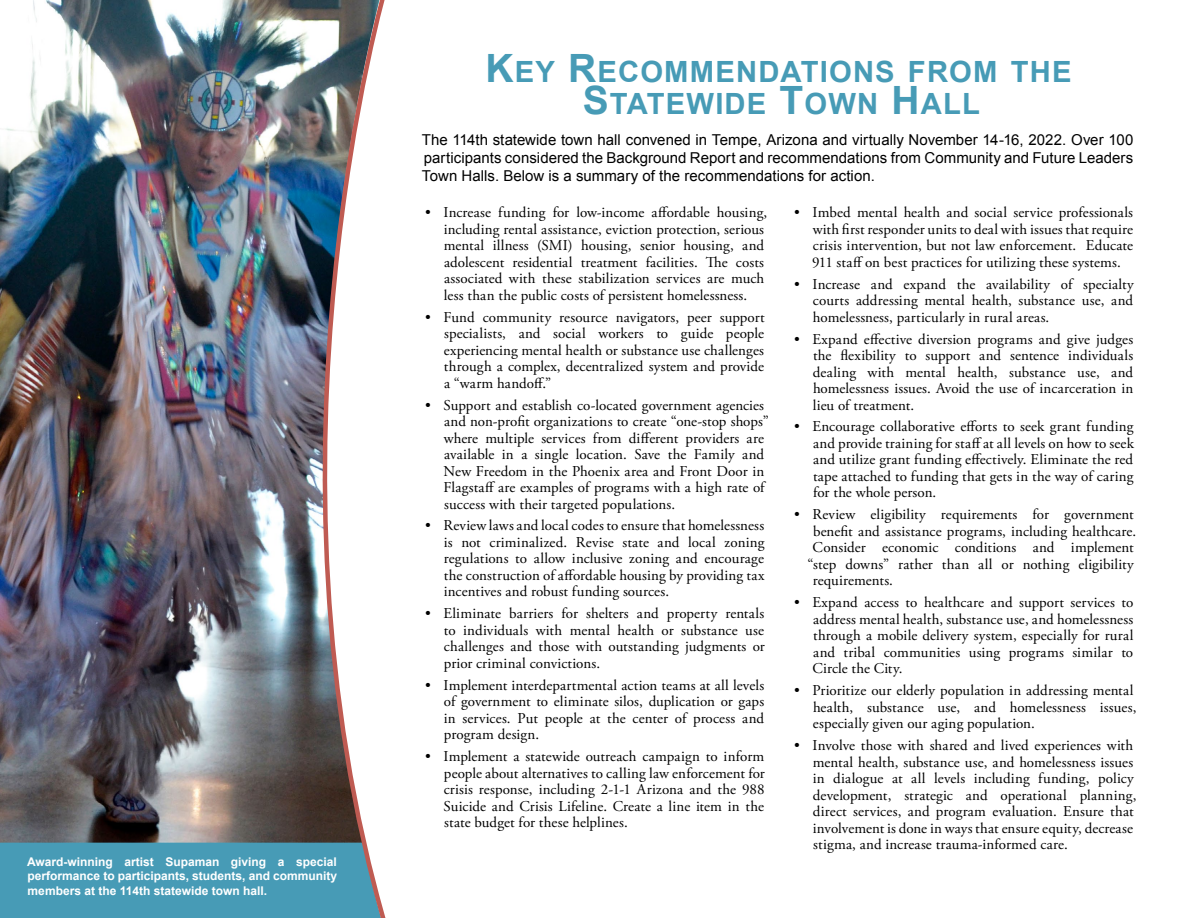
<style>
.page{position:relative;width:1188px;height:918px;background:#fff}
.page>*{position:absolute;margin:0;border:0;box-sizing:border-box;transform-origin:0 0}
.t1{font:700 29.25px/31.5px "Arial";letter-spacing:.04em;color:#479bb6;text-align:center}
.t2{font:15px/16.5px "Adobe Garamond Pro";letter-spacing:.01em;color:#000;text-align:justify}
.t3{font:15px/18px "Arial";letter-spacing:.005em;color:#000;text-align:justify}
.t4{font:700 12px/14.4px "Arial";color:#fff;text-align:justify}
.s1{font-size:39px}
</style>
<div class="page">
<div style="left:0;top:843px;width:248px;height:75px;background:#479bb6"></div>
<img style="left:0;top:0;width:248px;height:843px">
<img style="left:248px;top:0;width:138px;height:918px">
<p class="t4" style="left:27px;top:855px;width:312px">Award-winning artist Supaman giving a special performance to participants, students, and community members at the 114th statewide town hall.</p>
<h1 class="t1" style="left:485px;top:57px;width:588px"><span class="s1">K</span>EY <span class="s1">R</span>ECOMMENDATIONS FROM THE<br><span class="s1">S</span>TATEWIDE <span class="s1">T</span>OWN <span class="s1">H</span>ALL</h1>
<p class="t3" style="left:422px;top:131px;width:713px">The 114th statewide town hall convened in Tempe, Arizona and virtually November 14-16, 2022. Over 100 participants considered the Background Report and recommendations from Community and Future Leaders Town Halls. Below is a summary of the recommendations for action.</p>
<p class="t2" style="left:444px;top:205px;width:325px;text-align:left;text-indent:-19px">• Increase funding for low-income affordable housing, including rental assistance, eviction protection, serious mental illness (SMI) housing, senior housing, and adolescent residential treatment facilities. The costs associated with these stabilization services are much less than the public costs of persistent homelessness.</p>
<p class="t2" style="left:444px;top:309px;width:322px;text-indent:-19px">• Fund community resource navigators, peer support specialists, and social workers to guide people experiencing mental health or substance use challenges through a complex, decentralized system and provide a “warm handoff.”</p>
<p class="t2" style="left:443px;top:397px;width:327px;text-align:left;text-indent:-18px">• Support and establish co-located government agencies and non-profit organizations to create “one-stop shops” where multiple services from different providers are available in a single location. Save the Family and New Freedom in the Phoenix area and Front Door in Flagstaff are examples of programs with a high rate of success with their targeted populations.</p>
<p class="t2" style="left:444px;top:518px;width:322px;text-indent:-18px">• Review laws and local codes to ensure that homelessness is not criminalized. Revise state and local zoning regulations to allow inclusive zoning and encourage the construction of affordable housing by providing tax incentives and robust funding sources.</p>
<p class="t2" style="left:444px;top:606px;width:322px;text-indent:-19px">• Eliminate barriers for shelters and property rentals to individuals with mental health or substance use challenges and those with outstanding judgments or prior criminal convictions.</p>
<p class="t2" style="left:444px;top:677px;width:322px;text-indent:-19px">• Implement interdepartmental action teams at all levels of government to eliminate silos, duplication or gaps in services. Put people at the center of process and program design.</p>
<p class="t2" style="left:444px;top:749px;width:323px;text-indent:-18px">• Implement a statewide outreach campaign to inform people about alternatives to calling law enforcement for crisis response, including 2-1-1 Arizona and the 988<br>Suicide and Crisis Lifeline. Create a line item in the state budget for these helplines.</p>
<p class="t2" style="left:812px;top:205px;width:323px;text-indent:-18px">• Imbed mental health and social service professionals with first responder units to deal with issues that require crisis intervention, but not law enforcement. Educate 911 staff on best practices for utilizing these systems.</p>
<p class="t2" style="left:813px;top:276px;width:322px;text-indent:-19px">• Increase and expand the availability of specialty courts addressing mental health, substance use, and homelessness, particularly in rural areas.</p>
<p class="t2" style="left:813px;top:331px;width:322px;text-indent:-19px">• Expand effective diversion programs and give judges the flexibility to support and sentence individuals dealing with mental health, substance use, and homelessness issues. Avoid the use of incarceration in lieu of treatment.</p>
<p class="t2" style="left:813px;top:419px;width:322px;text-indent:-19px">• Encourage collaborative efforts to seek grant funding and provide training for staff at all levels on how to seek and utilize grant funding effectively. Eliminate the red tape attached to funding that gets in the way of caring for the whole person.</p>
<p class="t2" style="left:794px;top:507px;width:341px">• Review eligibility requirements for government</p>
<p class="t2" style="left:813px;top:523px;width:325px">benefit and assistance programs, including healthcare.</p>
<p class="t2" style="left:813px;top:540px;width:323px">Consider economic conditions and implement</p>
<p class="t2" style="left:808px;top:556px;width:328px">“step downs” rather than all or nothing eligibility</p>
<p class="t2" style="left:813px;top:573px;width:82px">requirements.</p>
<p class="t2" style="left:813px;top:595px;width:322px;text-indent:-18px">• Expand access to healthcare and support services to address mental health, substance use, and homelessness through a mobile delivery system, especially for rural and tribal communities using programs similar to Circle the City.</p>
<p class="t2" style="left:813px;top:683px;width:325px;text-align:left;text-indent:-19px">• Prioritize our elderly population in addressing mental health, substance use, and homelessness issues, especially given our aging population.</p>
<p class="t2" style="left:813px;top:738px;width:325px;text-align:left;text-indent:-19px">• Involve those with shared and lived experiences with mental health, substance use, and homelessness issues in dialogue at all levels including funding, policy development, strategic and operational planning, direct services, and program evaluation. Ensure that involvement is done in ways that ensure equity, decrease stigma, and increase trauma-informed care.</p>
</div>
